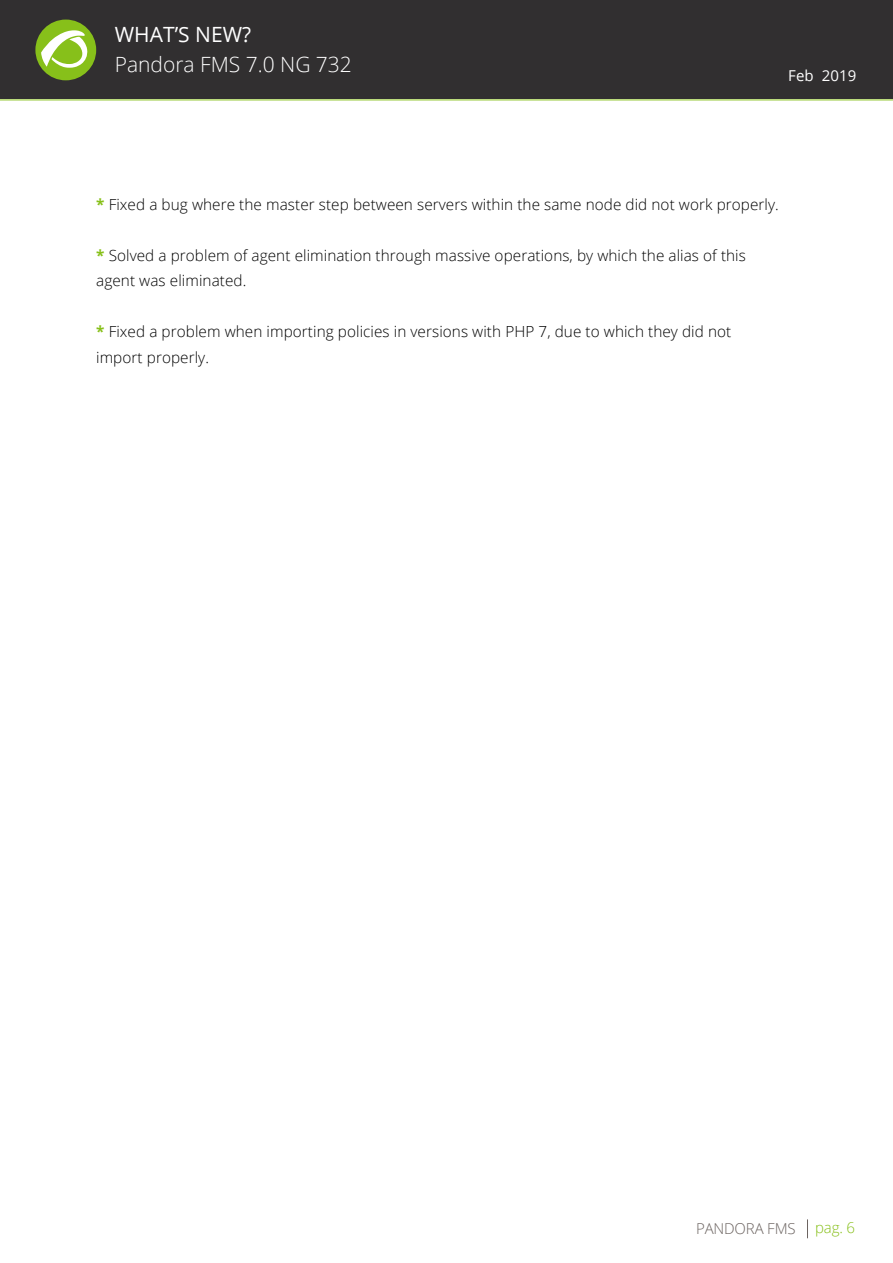
<style>
.page{position:relative;width:893px;height:1263px;background:#fff}
.page>*{position:absolute;margin:0;border:0;box-sizing:border-box;transform-origin:0 0}
.t1{font:300 21px "Open Sans";color:#fff}
.t2{font:21px "Open Sans";color:#fff}
.t3{font:300 15.3px/25.5px "Open Sans";letter-spacing:.005em;color:#000}
.t4{font:300 15px "Open Sans";letter-spacing:-.01em;color:#6b6360}
.t5{font:15px "Open Sans";letter-spacing:.005em;color:#fff}
.t6{font:300 15px "Open Sans";color:#87c01a}
.s1{font-weight:700;color:#87c01a}
</style>
<div class="page">
<div style="left:0;top:0;width:893px;height:99px;background:#312f30"></div>
<svg style="left:807px;top:1219px;width:1px;height:19px"></svg>
<div style="left:35px;top:20px;width:61px;height:60px;background:#87c01a;border-radius:50%"></div>
<svg style="left:41px;top:30px;width:47px;height:38px"></svg>
<hr style="left:0;top:100px;width:893px;height:1px;background:#87c01a">
<h1 class="t2" style="left:115px;top:20px;width:138px">WHAT’S NEW?</h1>
<h1 class="t1" style="left:115px;top:50px;width:239px">Pandora FMS 7.0 NG 732</h1>
<p class="t5" style="left:788px;top:65px;width:70px">Feb 2019</p>
<p class="t3" style="left:96px;top:191px;width:684px"><span class="s1">*</span> Fixed a bug where the master step between servers within the same node did not work properly.</p>
<p class="t3" style="left:96px;top:242px;width:651px"><span class="s1">*</span> Solved a problem of agent elimination through massive operations, by which the alias of this agent was eliminated.</p>
<p class="t3" style="left:96px;top:319px;width:637px"><span class="s1">*</span> Fixed a problem when importing policies in versions with PHP 7, due to which they did not import properly.</p>
<p class="t4" style="left:696px;top:1218px;width:101px">PANDORA FMS</p>
<p class="t6" style="left:815px;top:1217px;width:42px">pag. 6</p>
</div>
